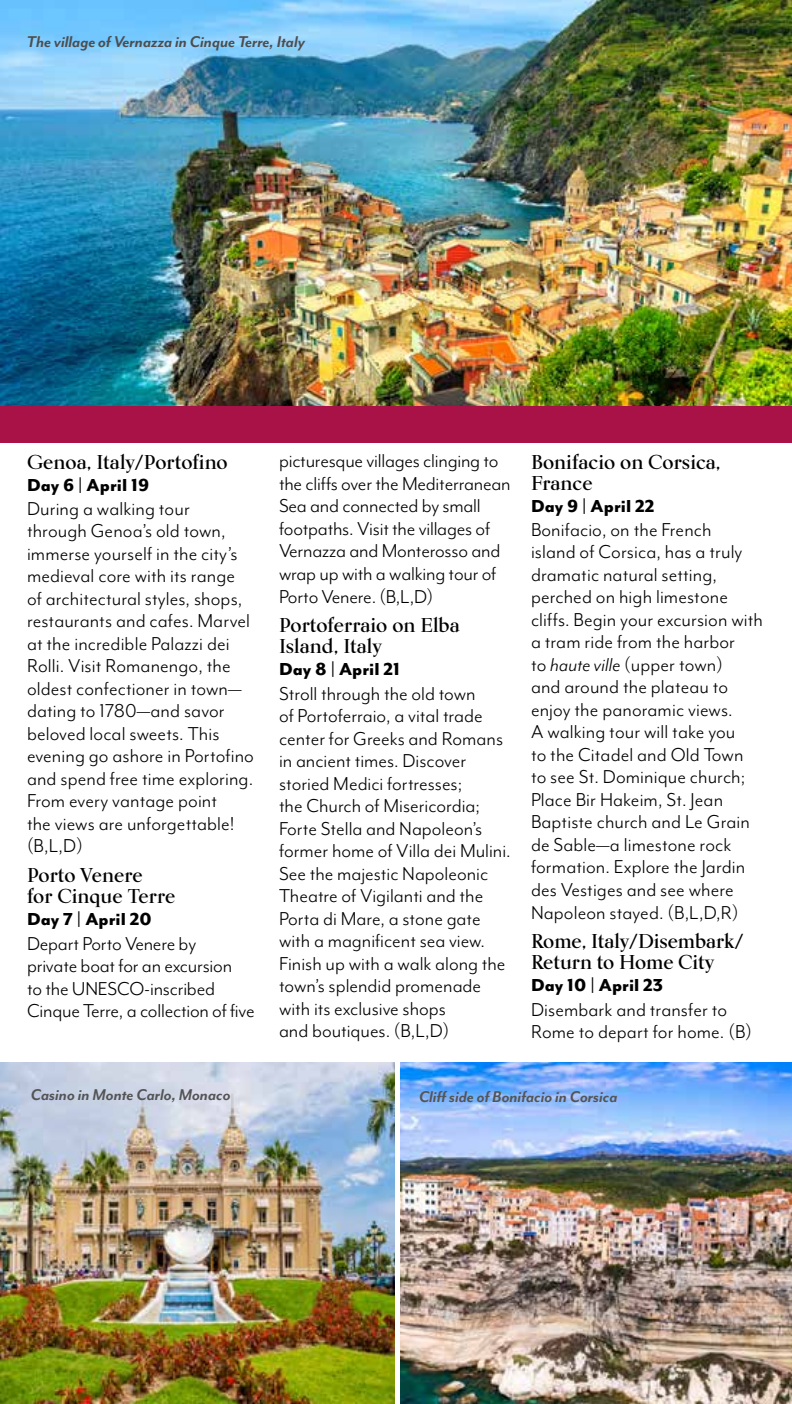
<style>
.page{position:relative;width:792px;height:1404px;background:#fff}
.page>*{position:absolute;margin:0;border:0;box-sizing:border-box;transform-origin:0 0}
.t1{font:21.6px/22.6px "Mr Eaves Mod OT";letter-spacing:.005em;color:#000}
.t2{font:700 20px/21px "Kumlien Pro";color:#000}
.t3{font:800 20px "Mr Eaves Mod OT";letter-spacing:.005em;color:#000}
.t4{font:italic 700 18px "Mr Eaves Mod OT";letter-spacing:-.005em;color:#545456}
.t5{font:italic 700 18px "Mr Eaves Mod OT";letter-spacing:-.005em;color:#4d4d4f}
.s1{font-style:italic}
</style>
<div class="page">
<img style="left:0;top:1062px;width:395px;height:342px">
<img style="left:400px;top:1062px;width:392px;height:342px">
<img style="left:0;top:0;width:792px;height:406px">
<div style="left:0;top:406px;width:792px;height:37px;background:#a81246"></div>
<p class="t5" style="left:27px;top:32px;width:279px">The village of Vernazza in Cinque Terre, Italy</p>
<p class="t2" style="left:27px;top:451px;width:202px">Genoa, Italy/Portofino</p>
<p class="t3" style="left:27px;top:473px;width:124px">Day 6 | April 19</p>
<p class="t1" style="left:27px;top:497px;width:228px">During a walking tour through Genoa’s old town, immerse yourself in the city’s medieval core with its range of architectural styles, shops, restaurants and cafes. Marvel at the incredible Palazzi dei<br>Rolli. Visit Romanengo, the oldest confectioner in town— dating to 1780—and savor beloved local sweets. This evening go ashore in Portofino and spend free time exploring.<br>From every vantage point<br>the views are unforgettable! (B,L,D)</p>
<p class="t2" style="left:27px;top:864px;width:150px">Porto Venere<br>for Cinque Terre</p>
<p class="t3" style="left:27px;top:908px;width:126px">Day 7 | April 20</p>
<p class="t1" style="left:27px;top:932px;width:229px">Depart Porto Venere by<br>private boat for an excursion<br>to the UNESCO-inscribed<br>Cinque Terre, a collection of five</p>
<p class="t1" style="left:279px;top:450px;width:233px">picturesque villages clinging to the cliffs over the Mediterranean<br>Sea and connected by small footpaths. Visit the villages of<br>Vernazza and Monterosso and wrap up with a walking tour of<br>Porto Venere. (B,L,D)</p>
<p class="t2" style="left:279px;top:615px;width:182px">Portoferraio on Elba<br>Island, Italy</p>
<p class="t3" style="left:279px;top:658px;width:123px">Day 8 | April 21</p>
<p class="t1" style="left:279px;top:682px;width:233px">Stroll through the old town<br>of Portoferraio, a vital trade center for Greeks and Romans in ancient times. Discover storied Medici fortresses;<br>the Church of Misericordia;<br>Forte Stella and Napoleon’s former home of Villa dei Mulini.<br>See the majestic Napoleonic<br>Theatre of Vigilanti and the<br>Porta di Mare, a stone gate with a magnificent sea view.<br>Finish up with a walk along the town’s splendid promenade with its exclusive shops<br>and boutiques. (B,L,D)</p>
<p class="t2" style="left:531px;top:451px;width:191px">Bonifacio on Corsica,<br>France</p>
<p class="t3" style="left:531px;top:494px;width:125px">Day 9 | April 22</p>
<p class="t1" style="left:531px;top:518px;width:234px">Bonifacio, on the French<br>island of Corsica, has a truly dramatic natural setting, perched on high limestone cliffs. Begin your excursion with a tram ride from the harbor<br>to <span class="s1">haute ville</span> (upper town)<br>and around the plateau to enjoy the panoramic views.<br>A walking tour will take you<br>to the Citadel and Old Town to see St. Dominique church;<br>Place Bir Hakeim, St. Jean<br>Baptiste church and Le Grain de Sable—a limestone rock formation. Explore the Jardin des Vestiges and see where<br>Napoleon stayed. (B,L,D,R)</p>
<p class="t2" style="left:531px;top:930px;width:214px">Rome, Italy/Disembark/<br>Return to Home City</p>
<p class="t3" style="left:531px;top:974px;width:134px">Day 10 | April 23</p>
<p class="t1" style="left:531px;top:998px;width:223px">Disembark and transfer to<br>Rome to depart for home. (B)</p>
<p class="t4" style="left:31px;top:1085px;width:201px">Casino in Monte Carlo, Monaco</p>
<p class="t4" style="left:419px;top:1087px;width:200px">Cliff side of Bonifacio in Corsica</p>
</div>
